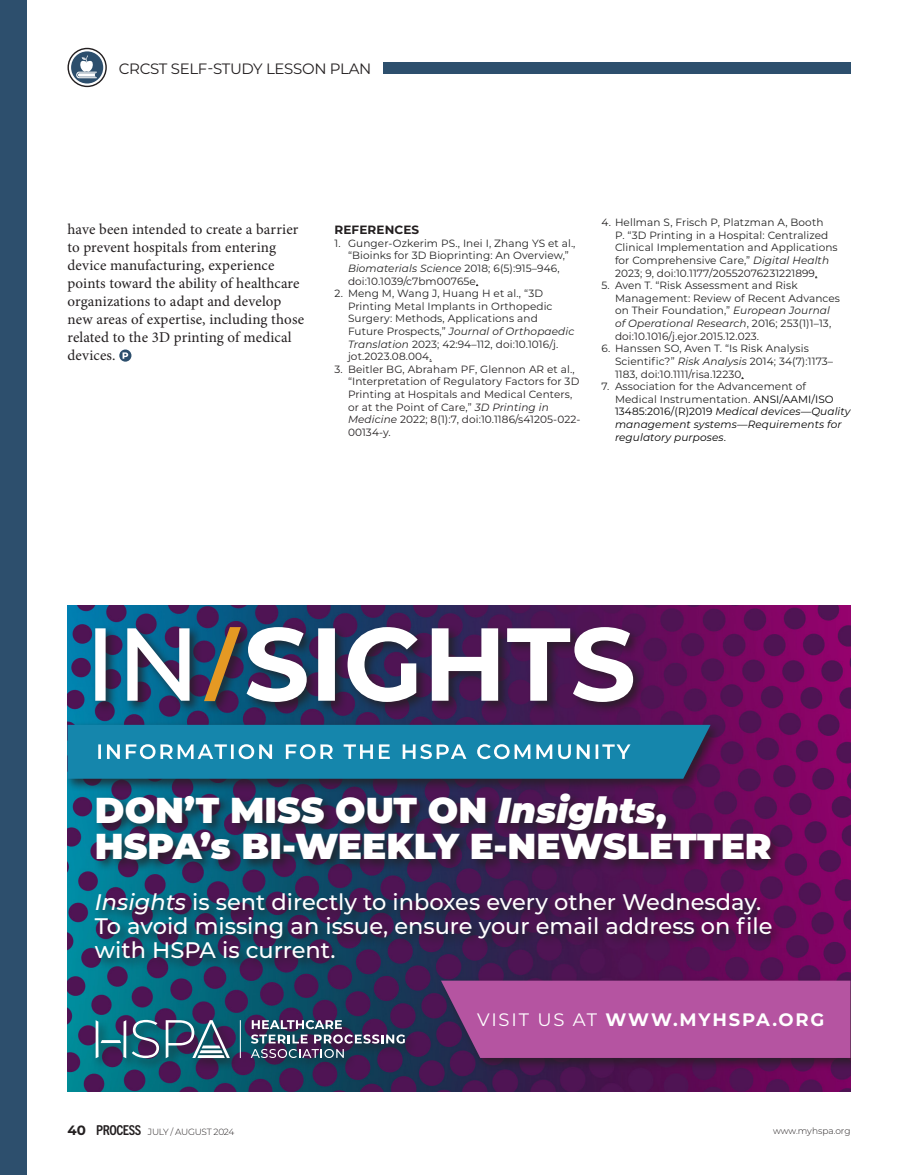
<style>
.page{position:relative;width:918px;height:1175px;background:#fff}
.page>*{position:absolute;margin:0;border:0;box-sizing:border-box;transform-origin:0 0}
.t1{font:900 36px/36px "Montserrat";color:#fff}
.t2{font:500 22.5px/24px "Montserrat";color:#fff}
.t3{font:700 18px "Montserrat";letter-spacing:.1em;color:#fff}
.body_text{font:15px/18px "Minion Pro";letter-spacing:.01em;color:#231f20}
.t4{font:15px "Montserrat";letter-spacing:-.02em;color:#231f20}
.Resource_Head{font:700 12px "Montserrat";letter-spacing:.01em;color:#231f20}
.Resource_Reference{font:10.5px/12.6px "Montserrat";letter-spacing:.01em;color:#212121}
.Resource_Reference-2{font:10.5px/12.6px "Montserrat";letter-spacing:.01em;color:#231f20}
.Resource_Reference-3{font:italic 10.5px/12.6px "Montserrat";letter-spacing:.01em;color:#000}
.t5{font:300 9px "Montserrat";letter-spacing:-.03em;color:#231f20}
.t6{font:300 9px "Montserrat";color:#231f20}
.s1{font-style:italic}
.s2{color:#231f20}
.s3{font-style:normal;color:#212121}
.s4{font-style:normal}
.s5{font-weight:400}
.s6{font-weight:700;font-size:13.5px}
.s7{font-family:"Trade Gothic Next SR Pro";font-weight:700;font-stretch:condensed;font-size:13.65px}
</style>
<div class="page">
<div style="left:383px;top:63px;width:467px;height:11px;background:#2d4f6d"></div>
<div style="left:0;top:0;width:27px;height:1174px;background:#2d4f6d"></div>
<svg style="left:68px;top:48px;width:39px;height:39px"></svg>
<svg style="left:119px;top:349px;width:12px;height:12px"></svg>
<svg style="left:123px;top:352px;width:5px;height:7px"></svg>
<img style="left:68px;top:605px;width:782px;height:486px">
<div style="left:92px;top:623px;width:554px;height:92px;background:#231f20;opacity:.75"></div>
<svg style="left:247px;top:627px;width:386px;height:75px"></svg>
<svg style="left:204px;top:627px;width:37px;height:74px;background:#5b5551"></svg>
<svg style="left:95px;top:628px;width:95px;height:72px"></svg>
<div style="left:68px;top:721px;width:654px;height:70px;background:#231f20;opacity:.75"></div>
<svg style="left:68px;top:725px;width:643px;height:53px;background:#278cb0"></svg>
<div style="left:92px;top:790px;width:692px;height:181px;background:#231f20;opacity:.75"></div>
<div style="left:92px;top:1016px;width:325px;height:55px;background:#231f20;opacity:.75"></div>
<svg style="left:132px;top:1019px;width:27px;height:39px"></svg>
<svg style="left:96px;top:1020px;width:30px;height:38px"></svg>
<svg style="left:251px;top:1020px;width:154px;height:23px"></svg>
<svg style="left:251px;top:1049px;width:93px;height:9px"></svg>
<svg style="left:166px;top:1020px;width:64px;height:38px"></svg>
<hr style="left:240px;top:1020px;width:1px;height:38px;background:#fff">
<div style="left:439px;top:977px;width:411px;height:94px;background:#231f20;opacity:.75"></div>
<div style="left:441px;top:980px;width:410px;height:78px;background:#b554a1"></div>
<h3 class="t4" style="left:119px;top:58px;width:254px">CRCST SELF-STUDY LESSON PLAN</h3>
<p class="body_text" style="left:68px;top:220px;width:238px">have been intended to create a barrier to prevent hospitals from entering device manufacturing, experience points toward the ability of healthcare organizations to adapt and develop new areas of expertise, including those related to the 3D printing of medical devices.</p>
<p class="Resource_Head" style="left:334px;top:221px;width:86px">REFERENCES</p>
<p class="Resource_Reference" style="left:348px;top:236px;width:229px;text-indent:-14px">1. Gunger-Ozkerim PS., Inei I, Zhang YS et al., “Bioinks for 3D Bioprinting: An Overview,” <span class="s1">Biomaterials Science</span> 2018; 6(5):915–946, <span class="s2">doi:10.1039/c7bm00765e.</span></p>
<p class="Resource_Reference" style="left:348px;top:287px;width:228px;text-indent:-14px">2. Meng M, Wang J, Huang H et al., “3D Printing Metal Implants in Orthopedic Surgery: Methods, Applications and Future Prospects,” <span class="s1">Journal of Orthopaedic Translation</span> 2023; 42:94–112, <span class="s2">doi:10.1016/j. jot.2023.08.004.</span></p>
<p class="Resource_Reference-2" style="left:348px;top:362px;width:234px;text-indent:-14px">3. Beitler BG, Abraham PF, Glennon AR et al., “Interpretation of Regulatory Factors for 3D Printing at Hospitals and Medical Centers, or at the Point of Care,” <span class="s1">3D Printing in Medicine</span> 2022; 8(1):7, doi:10.1186/s41205-022- 00134-y.</p>
<p class="Resource_Reference" style="left:615px;top:216px;width:224px;text-indent:-14px"><span class="s2">4.</span> Hellman S, Frisch P, Platzman A, Booth<br>P. “3D Printing in a Hospital: Centralized Clinical Implementation and Applications for Comprehensive Care,” <span class="s1">Digital Health </span>2023; 9, <span class="s2">doi:10.1177/20552076231221899.</span></p>
<p class="Resource_Reference" style="left:615px;top:279px;width:227px;text-indent:-14px">5. Aven T. “Risk Assessment and Risk Management: Review of Recent Advances on Their Foundation,” <span class="s1">European Journal of Operational Research</span>, 2016; 253(1)1–13, <span class="s2">doi:10.1016/j.ejor.2015.12.023</span>.</p>
<p class="Resource_Reference" style="left:615px;top:342px;width:220px;text-indent:-14px">6. Hanssen SO, Aven T. “Is Risk Analysis<br>Scientific?” <span class="s1">Risk Analysis</span> 2014; 34(7):1173–<br>1183, <span class="s2">doi:10.1111/risa.12230.</span></p>
<p class="Resource_Reference-3" style="left:615px;top:380px;width:237px;text-indent:-14px"><span class="s3">7. Association for the Advancement of Medical Instrumentation.</span> <span class="s4">ANSI/AAMI/ISO 13485:2016/(R)2019</span> Medical devices—Quality management systems—Requirements for regulatory purposes<span class="s4">.</span></p>
<p class="t1" style="left:95px;top:790px;width:678px">DON’T MISS OUT ON <span class="s1">Insights</span>,<br>HSPA’s BI-WEEKLY E-NEWSLETTER</p>
<p class="t2" style="left:95px;top:889px;width:679px"><span class="s1">Insights</span> is sent directly to inboxes every other Wednesday.<br>To avoid missing an issue, ensure your email address on file with HSPA is current.</p>
<p class="t3" style="left:477px;top:1006px;width:349px"><span class="s5">VISIT US AT</span> WWW.MYHSPA.ORG</p>
<p class="t5" style="left:68px;top:1125px;width:168px"><span class="s6">40</span> <span class="s7">PROCESS</span> JULY / AUGUST 2024</p>
<p class="t6" style="left:773px;top:1125px;width:79px">www.myhspa.org</p>
</div>
